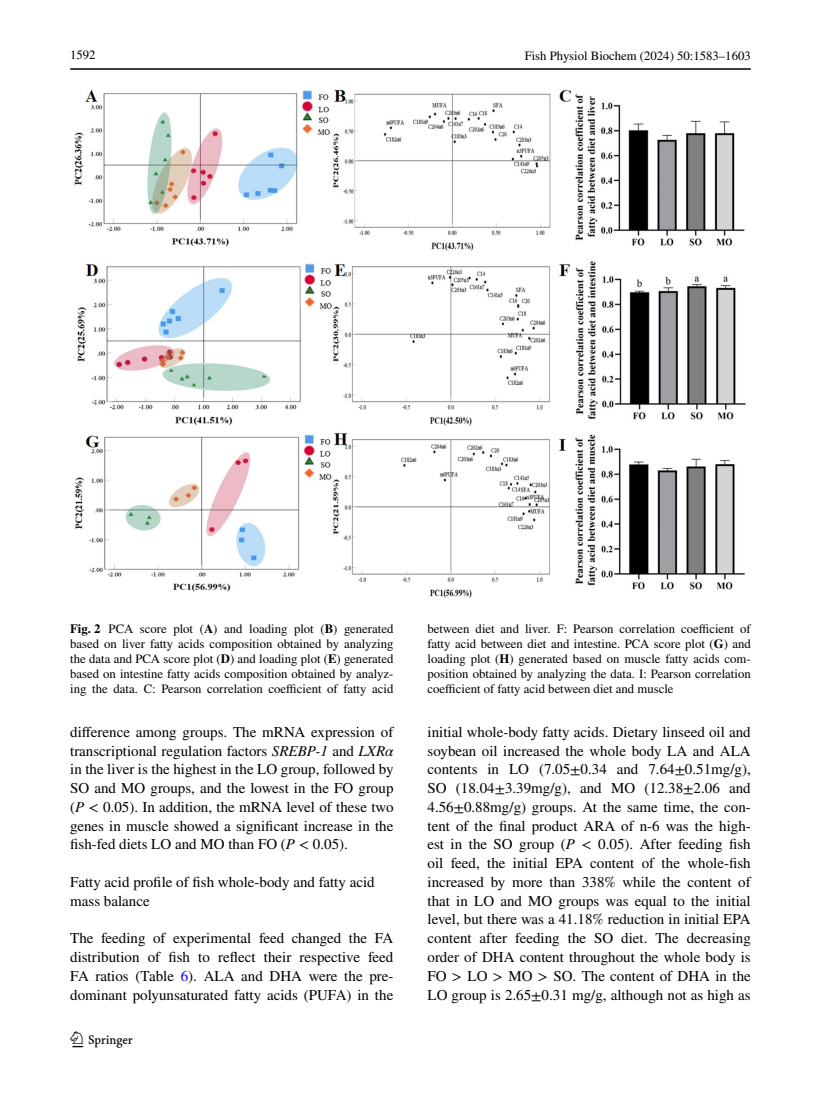
<style>
.page{position:relative;width:821px;height:1106px;background:#fff}
.page>*{position:absolute;margin:0;border:0;box-sizing:border-box;transform-origin:0 0}
.t1{font:22.5px "Springnew Regular 2";color:#000}
.t2{font:15px/18.8px "STIX";color:#000;text-align:justify}
.t3{font:12.75px/15px "STIX";color:#000;text-align:justify}
.s1{font-weight:700}
.s2{font-style:italic}
.s3{color:#00f}
</style>
<div class="page">
<hr style="left:70px;top:68px;width:680px;height:2px;background:#000">
<img style="left:74px;top:89px;width:672px;height:509px">
<p class="t3" style="left:70px;top:48px;width:27px">1592</p>
<p class="t3" style="left:524px;top:49px;width:228px">Fish Physiol Biochem (2024) 50:1583–1603</p>
<p class="t3" style="left:70px;top:622px;width:325px"><span class="s1">Fig. 2</span> PCA score plot (<span class="s1">A</span>) and loading plot (<span class="s1">B</span>) generated based on liver fatty acids composition obtained by analyzing the data and PCA score plot (<span class="s1">D</span>) and loading plot (<span class="s1">E</span>) generated based on intestine fatty acids composition obtained by analyz&shy;ing the data. C: Pearson correlation coefficient of fatty acid</p>
<p class="t3" style="left:427px;top:622px;width:325px">between diet and liver. F: Pearson correlation coefficient of fatty acid between diet and intestine. PCA score plot (<span class="s1">G</span>) and loading plot (<span class="s1">H</span>) generated based on muscle fatty acids com&shy;position obtained by analyzing the data. I: Pearson correlation coefficient of fatty acid between diet and muscle</p>
<p class="t2" style="left:70px;top:723px;width:325px">difference among groups. The mRNA expression of transcriptional regulation factors <span class="s2">SREBP-1</span> and <span class="s2">LXRα </span>in the liver is the highest in the LO group, followed by SO and MO groups, and the lowest in the FO group (<span class="s2">P</span> &lt; 0.05). In addition, the mRNA level of these two genes in muscle showed a significant increase in the fish-fed diets LO and MO than FO (<span class="s2">P</span> &lt; 0.05).</p>
<p class="t2" style="left:70px;top:873px;width:306px">Fatty acid profile of fish whole‑body and fatty acid mass balance</p>
<p class="t2" style="left:70px;top:929px;width:325px">The feeding of experimental feed changed the FA distribution of fish to reflect their respective feed FA ratios (Table <span class="s3">6</span>). ALA and DHA were the pre&shy;dominant polyunsaturated fatty acids (PUFA) in the</p>
<h1 class="t1" style="left:72px;top:1031px;width:62px">1 3</h1>
<p class="t2" style="left:427px;top:723px;width:325px">initial whole-body fatty acids. Dietary linseed oil and soybean oil increased the whole body LA and ALA contents in LO (7.05±0.34 and 7.64±0.51mg/g), SO (18.04±3.39mg/g), and MO (12.38±2.06 and 4.56±0.88mg/g) groups. At the same time, the con&shy;tent of the final product ARA of n-6 was the high&shy;est in the SO group (<span class="s2">P</span> &lt; 0.05). After feeding fish oil feed, the initial EPA content of the whole-fish increased by more than 338% while the content of that in LO and MO groups was equal to the initial level, but there was a 41.18% reduction in initial EPA content after feeding the SO diet. The decreasing order of DHA content throughout the whole body is FO &gt; LO &gt; MO &gt; SO. The content of DHA in the LO group is 2.65±0.31 mg/g, although not as high as</p>
</div>
